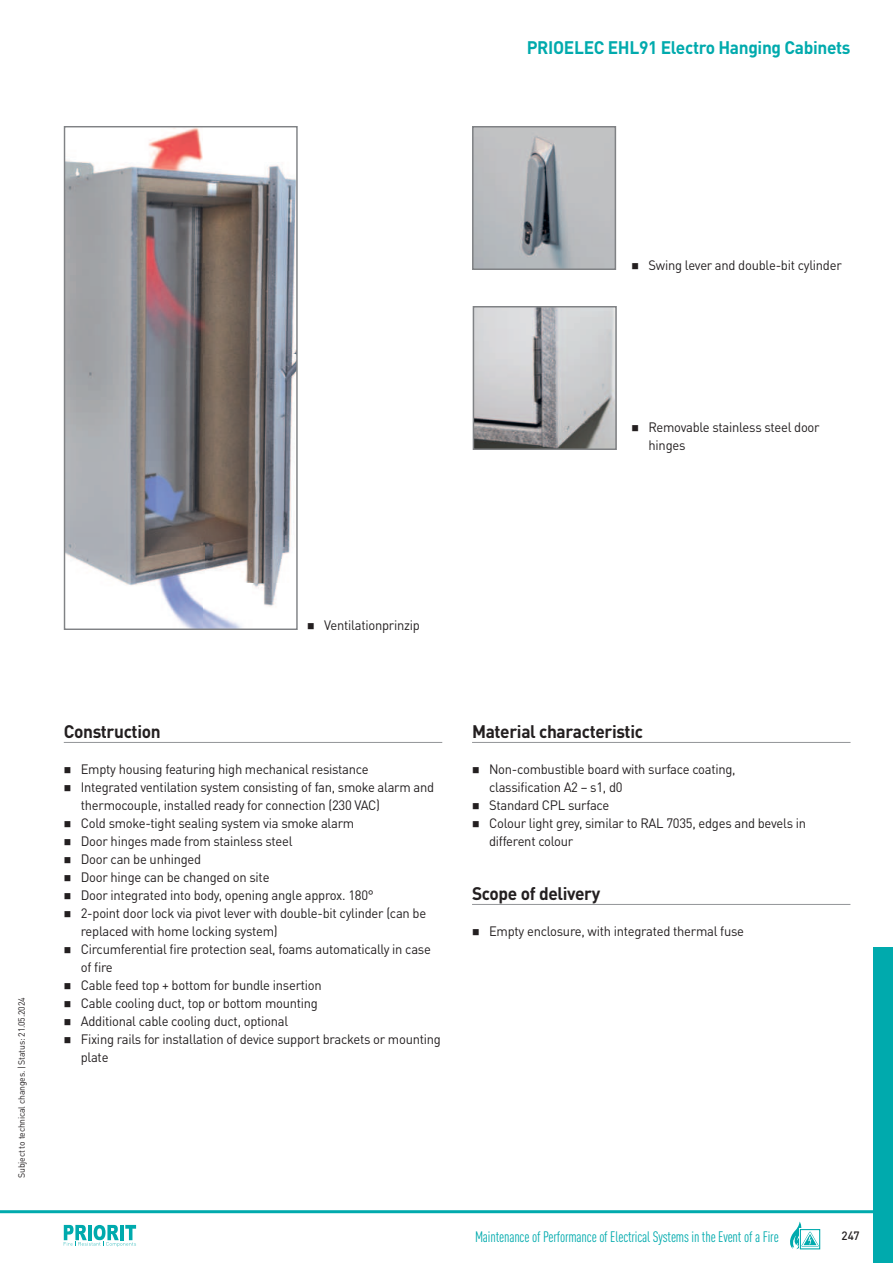
<style>
.page{position:relative;width:893px;height:1263px;background:#fff}
.page>*{position:absolute;margin:0;border:0;box-sizing:border-box;transform-origin:0 0}
.t1{font:700 18px "DINOT";letter-spacing:-.02em;color:#231f20;scale:.96 1}
.t2{font:700 18px "DINOT";letter-spacing:-.02em;color:#00aaad;scale:.96 1}
.t3{font:condensed 15px "DINOT";letter-spacing:-.01em;color:#00aaad}
.t4{font:13.5px/18px "DINOT";letter-spacing:-.02em;color:#231f20;scale:.96 1}
.t5{font:500 12px "DINOT";color:#231f20;scale:.96 1}
.t6{font:9px "DINOT";letter-spacing:-.02em;color:#231f20;scale:.96 1}
</style>
<div class="page">
<img style="left:66px;top:128px;width:230px;height:500px">
<div style="left:64px;top:126px;width:234px;height:504px;border:1px solid #808285"></div>
<img style="left:475px;top:129px;width:138px;height:138px">
<div style="left:472px;top:126px;width:144px;height:144px;border:2px solid #808285"></div>
<img style="left:476px;top:309px;width:138px;height:138px">
<div style="left:473px;top:306px;width:144px;height:144px;border:2px solid #808285"></div>
<hr style="left:64px;top:742px;width:378px;height:1px;background:#939598">
<hr style="left:472px;top:742px;width:378px;height:1px;background:#939598">
<hr style="left:472px;top:904px;width:378px;height:1px;background:#939598">
<hr style="left:0;top:1210px;width:893px;height:3px;background:#00aaad">
<svg style="left:64px;top:1225px;width:72px;height:22px"></svg>
<div style="left:874px;top:947px;width:19px;height:316px;background:#00aaad"></div>
<svg style="left:799px;top:1229px;width:22px;height:21px"></svg>
<div style="left:800px;top:1229px;width:20px;height:20px;border:1px solid #00aaad"></div>
<svg style="left:790px;top:1222px;width:28px;height:27px"></svg>
<h1 class="t2" style="left:527px;top:39px;width:339px">PRIOELEC EHL91 Electro Hanging Cabinets</h1>
<p class="t4" style="left:631px;top:257px;width:220px">■ Swing lever and double-bit cylinder</p>
<p class="t4" style="left:648px;top:419px;width:180px;text-indent:-17px">■ Removable stainless steel door hinges</p>
<p class="t6" style="left:17px;top:1178px;width:189px;rotate:-90deg">Subject to technical changes. | Status: 21.05.2024</p>
<p class="t4" style="left:307px;top:617px;width:119px">■ Ventilationprinzip</p>
<h1 class="t1" style="left:64px;top:723px;width:102px">Construction</h1>
<h1 class="t1" style="left:472px;top:723px;width:180px">Material characteristic</h1>
<p class="t4" style="left:489px;top:761px;width:258px;text-indent:-17px">■ Non-combustible board with surface coating, classification A2 – s1, d0</p>
<p class="t4" style="left:472px;top:797px;width:144px">■ Standard CPL surface</p>
<p class="t4" style="left:489px;top:815px;width:332px;text-indent:-17px">■ Colour light grey, similar to RAL 7035, edges and bevels in different colour</p>
<p class="t4" style="left:64px;top:761px;width:319px">■ Empty housing featuring high mechanical resistance</p>
<p class="t4" style="left:81px;top:779px;width:370px;text-indent:-17px">■ Integrated ventilation system consisting of fan, smoke alarm and thermocouple, installed ready for connection (230 VAC)</p>
<p class="t4" style="left:64px;top:815px;width:304px">■ Cold smoke-tight sealing system via smoke alarm</p>
<p class="t4" style="left:64px;top:833px;width:240px">■ Door hinges made from stainless steel</p>
<p class="t4" style="left:64px;top:851px;width:145px">■ Door can be unhinged</p>
<p class="t4" style="left:64px;top:869px;width:216px">■ Door hinge can be changed on site</p>
<p class="t4" style="left:64px;top:887px;width:324px">■ Door integrated into body, opening angle approx. 180°</p>
<p class="t4" style="left:81px;top:905px;width:361px;text-indent:-17px">■ 2-point door lock via pivot lever with double-bit cylinder (can be replaced with home locking system)</p>
<p class="t4" style="left:81px;top:941px;width:366px;text-indent:-17px">■ Circumferential fire protection seal, foams automatically in case of fire</p>
<p class="t4" style="left:64px;top:977px;width:270px">■ Cable feed top + bottom for bundle insertion</p>
<p class="t4" style="left:64px;top:995px;width:266px">■ Cable cooling duct, top or bottom mounting</p>
<p class="t4" style="left:64px;top:1013px;width:235px">■ Additional cable cooling duct, optional</p>
<p class="t4" style="left:81px;top:1031px;width:376px;text-indent:-17px">■ Fixing rails for installation of device support brackets or mounting plate</p>
<h1 class="t1" style="left:472px;top:885px;width:135px">Scope of delivery</h1>
<p class="t4" style="left:472px;top:923px;width:285px">■ Empty enclosure, with integrated thermal fuse</p>
<p class="t3" style="left:475px;top:1230px;width:305px">Maintenance of Performance of Electrical Systems in the Event of a Fire</p>
<p class="t5" style="left:841px;top:1232px;width:21px">247</p>
</div>
